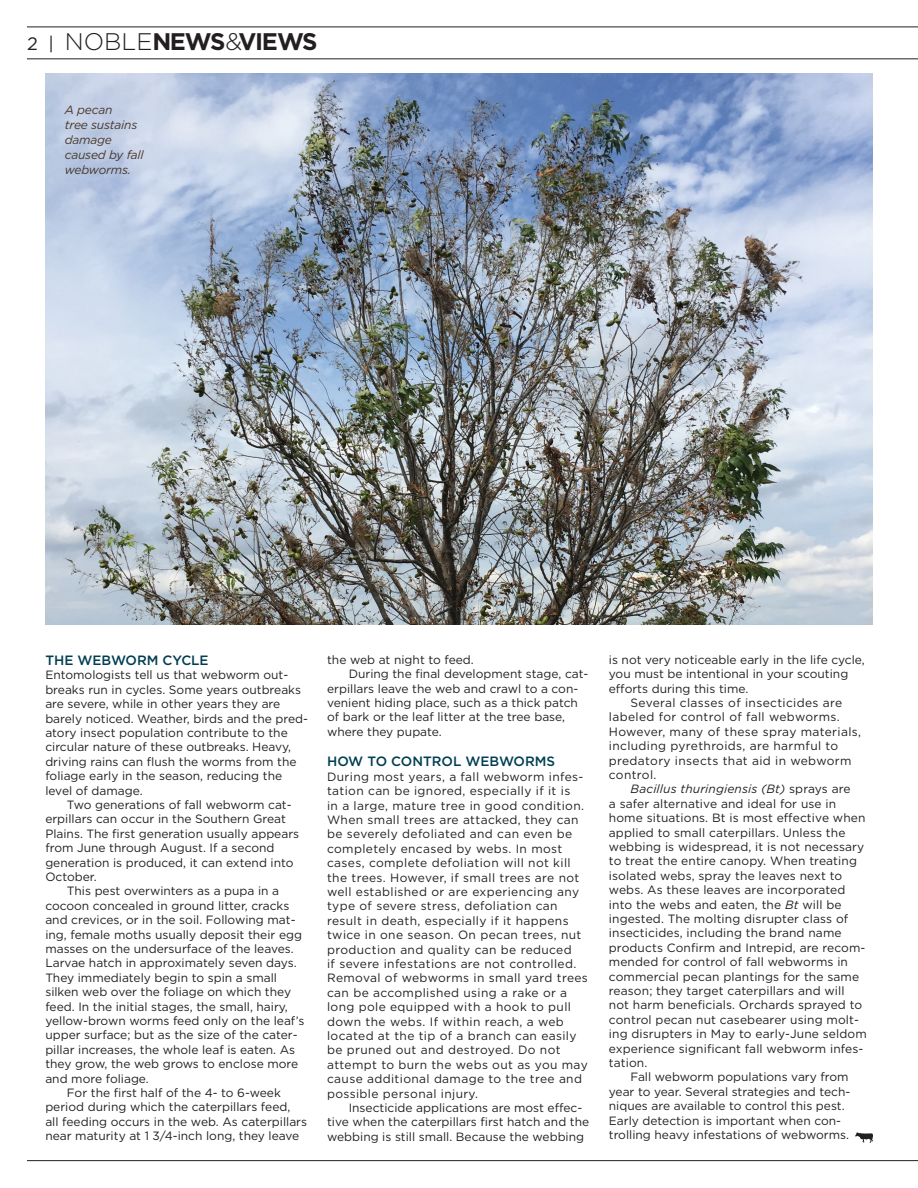
<style>
.page{position:relative;width:918px;height:1188px;background:#fff}
.page>*{position:absolute;margin:0;border:0;box-sizing:border-box;transform-origin:0 0}
.t1{font:700 24px "Gotham";letter-spacing:-.06em;color:#231f20}
.t2{font:500 13.5px "Gotham";color:#003e52}
.t3{font:12px/14.4px "Gotham";color:#231f20}
.t4{font:12px/14.4px "Gotham";letter-spacing:.03em;color:#231f20}
.t5{font:italic 12px/15px "Gotham";letter-spacing:-.015em;color:#483629}
.t6{font:italic 12px "Gotham";letter-spacing:.01em;color:#231f20}
.s1{font-weight:400;font-size:18px}
.s2{font-weight:300}
.s3{font-style:normal}
.s4{font-style:italic}
</style>
<div class="page">
<hr style="left:27px;top:1160px;width:891px;height:1px;background:#231f20">
<hr style="left:27px;top:58px;width:891px;height:1px;background:#231f20">
<hr style="left:27px;top:27px;width:891px;height:1px;background:#231f20">
<img style="left:856px;top:1133px;width:17px;height:10px">
<img style="left:45px;top:73px;width:828px;height:551px">
<h1 class="t1" style="left:27px;top:26px;width:292px"><span class="s1">2 |</span> <span class="s2">NOBLE</span>NEWS<span class="s2">&amp;</span>VIEWS</h1>
<p class="t5" style="left:65px;top:102px;width:80px">A pecan<br>tree sustains damage caused by fall webworms.</p>
<p class="t2" style="left:45px;top:651px;width:165px">THE WEBWORM CYCLE</p>
<p class="t3" style="left:45px;top:668px;width:264px">Entomologists tell us that webworm out&shy;breaks run in cycles. Some years outbreaks are severe, while in other years they are barely noticed. Weather, birds and the pred&shy;atory insect population contribute to the circular nature of these outbreaks. Heavy, driving rains can flush the worms from the foliage early in the season, reducing the level of damage.</p>
<p class="t3" style="left:67px;top:797px;width:226px">Two generations of fall webworm cat-</p>
<p class="t3" style="left:45px;top:812px;width:242px">erpillars can occur in the Southern Great</p>
<p class="t3" style="left:45px;top:826px;width:255px">Plains. The first generation usually appears</p>
<p class="t3" style="left:45px;top:841px;width:231px">from June through August. If a second</p>
<p class="t3" style="left:45px;top:855px;width:250px">generation is produced, it can extend into</p>
<p class="t3" style="left:45px;top:869px;width:53px">October.</p>
<p class="t3" style="left:67px;top:884px;width:214px">This pest overwinters as a pupa in a</p>
<p class="t3" style="left:45px;top:898px;width:246px">cocoon concealed in ground litter, cracks</p>
<p class="t3" style="left:45px;top:913px;width:252px">and crevices, or in the soil. Following mat-</p>
<p class="t3" style="left:45px;top:927px;width:258px">ing, female moths usually deposit their egg</p>
<p class="t3" style="left:45px;top:941px;width:250px">masses on the undersurface of the leaves.</p>
<p class="t3" style="left:45px;top:956px;width:253px">Larvae hatch in approximately seven days.</p>
<p class="t3" style="left:45px;top:970px;width:233px">They immediately begin to spin a small</p>
<p class="t3" style="left:45px;top:985px;width:247px">silken web over the foliage on which they</p>
<p class="t3" style="left:45px;top:999px;width:244px">feed. In the initial stages, the small, hairy,</p>
<p class="t3" style="left:45px;top:1013px;width:261px">yellow-brown worms feed only on the leaf’s</p>
<p class="t3" style="left:45px;top:1028px;width:254px">upper surface; but as the size of the cater-</p>
<p class="t3" style="left:45px;top:1042px;width:251px">pillar increases, the whole leaf is eaten. As</p>
<p class="t3" style="left:45px;top:1057px;width:254px">they grow, the web grows to enclose more</p>
<p class="t3" style="left:45px;top:1071px;width:105px">and more foliage.</p>
<p class="t3" style="left:67px;top:1085px;width:215px">For the first half of the 4- to 6-week</p>
<p class="t3" style="left:45px;top:1100px;width:247px">period during which the caterpillars feed,</p>
<p class="t3" style="left:45px;top:1114px;width:263px">all feeding occurs in the web. As caterpillars</p>
<p class="t3" style="left:45px;top:1129px;width:256px">near maturity at 1 3/4-inch long, they leave</p>
<p class="t3" style="left:327px;top:652px;width:148px">the web at night to feed.</p>
<p class="t3" style="left:349px;top:667px;width:241px">During the final development stage, cat-</p>
<p class="t3" style="left:327px;top:681px;width:253px">erpillars leave the web and crawl to a con-</p>
<p class="t3" style="left:327px;top:695px;width:252px">venient hiding place, such as a thick patch</p>
<p class="t3" style="left:327px;top:710px;width:240px">of bark or the leaf litter at the tree base,</p>
<p class="t3" style="left:327px;top:724px;width:116px">where they pupate.</p>
<p class="t2" style="left:327px;top:753px;width:230px">HOW TO CONTROL WEBWORMS</p>
<p class="t4" style="left:327px;top:769px;width:262px">During most years, a fall webworm infes&shy;tation can be ignored, especially if it is<br>in a large, mature tree in good condition.<br>When small trees are attacked, they can be severely defoliated and can even be completely encased by webs. In most cases, complete defoliation will not kill the trees. However, if small trees are not well established or are experiencing any type of severe stress, defoliation can result in death, especially if it happens twice in one season. On pecan trees, nut production and quality can be reduced<br>if severe infestations are not controlled.<br>Removal of webworms in small yard trees can be accomplished using a rake or a long pole equipped with a hook to pull down the webs. If within reach, a web located at the tip of a branch can easily be pruned out and destroyed. Do not attempt to burn the webs out as you may cause additional damage to the tree and possible personal injury.</p>
<p class="t3" style="left:327px;top:1100px;width:264px;text-indent:22px">Insecticide applications are most effec&shy;tive when the caterpillars first hatch and the webbing is still small. Because the webbing</p>
<p class="t3" style="left:609px;top:652px;width:257px">is not very noticeable early in the life cycle,</p>
<p class="t3" style="left:609px;top:667px;width:241px">you must be intentional in your scouting</p>
<p class="t3" style="left:609px;top:681px;width:141px">efforts during this time.</p>
<p class="t4" style="left:630px;top:695px;width:213px">Several classes of insecticides are</p>
<p class="t4" style="left:609px;top:710px;width:232px">labeled for control of fall webworms.</p>
<p class="t4" style="left:609px;top:724px;width:254px">However, many of these spray materials,</p>
<p class="t4" style="left:609px;top:739px;width:231px">including pyrethroids, are harmful to</p>
<p class="t4" style="left:609px;top:753px;width:244px">predatory insects that aid in webworm</p>
<p class="t4" style="left:609px;top:767px;width:49px">control.</p>
<p class="t6" style="left:630px;top:782px;width:222px">Bacillus thuringiensis (Bt) <span class="s3">sprays are</span></p>
<p class="t3" style="left:609px;top:796px;width:229px">a safer alternative and ideal for use in</p>
<p class="t3" style="left:609px;top:811px;width:258px">home situations. Bt is most effective when</p>
<p class="t3" style="left:609px;top:825px;width:238px">applied to small caterpillars. Unless the</p>
<p class="t3" style="left:609px;top:839px;width:257px">webbing is widespread, it is not necessary</p>
<p class="t3" style="left:609px;top:854px;width:250px">to treat the entire canopy. When treating</p>
<p class="t3" style="left:609px;top:868px;width:235px">isolated webs, spray the leaves next to</p>
<p class="t3" style="left:609px;top:883px;width:238px">webs. As these leaves are incorporated</p>
<p class="t3" style="left:609px;top:897px;width:234px">into the webs and eaten, the <span class="s4">Bt</span> will be</p>
<p class="t3" style="left:609px;top:911px;width:241px">ingested. The molting disrupter class of</p>
<p class="t3" style="left:609px;top:926px;width:234px">insecticides, including the brand name</p>
<p class="t3" style="left:609px;top:940px;width:258px">products Confirm and Intrepid, are recom-</p>
<p class="t3" style="left:609px;top:955px;width:241px">mended for control of fall webworms in</p>
<p class="t3" style="left:609px;top:969px;width:252px">commercial pecan plantings for the same</p>
<p class="t3" style="left:609px;top:983px;width:237px">reason; they target caterpillars and will</p>
<p class="t3" style="left:609px;top:998px;width:255px">not harm beneficials. Orchards sprayed to</p>
<p class="t3" style="left:609px;top:1012px;width:252px">control pecan nut casebearer using molt-</p>
<p class="t3" style="left:609px;top:1027px;width:259px">ing disrupters in May to early-June seldom</p>
<p class="t3" style="left:609px;top:1041px;width:256px">experience significant fall webworm infes-</p>
<p class="t3" style="left:609px;top:1055px;width:40px">tation.</p>
<p class="t3" style="left:630px;top:1070px;width:220px">Fall webworm populations vary from</p>
<p class="t3" style="left:609px;top:1084px;width:243px">year to year. Several strategies and tech-</p>
<p class="t3" style="left:609px;top:1099px;width:237px">niques are available to control this pest.</p>
<p class="t3" style="left:609px;top:1113px;width:234px">Early detection is important when con-</p>
<p class="t3" style="left:609px;top:1127px;width:242px">trolling heavy infestations of webworms.</p>
</div>
